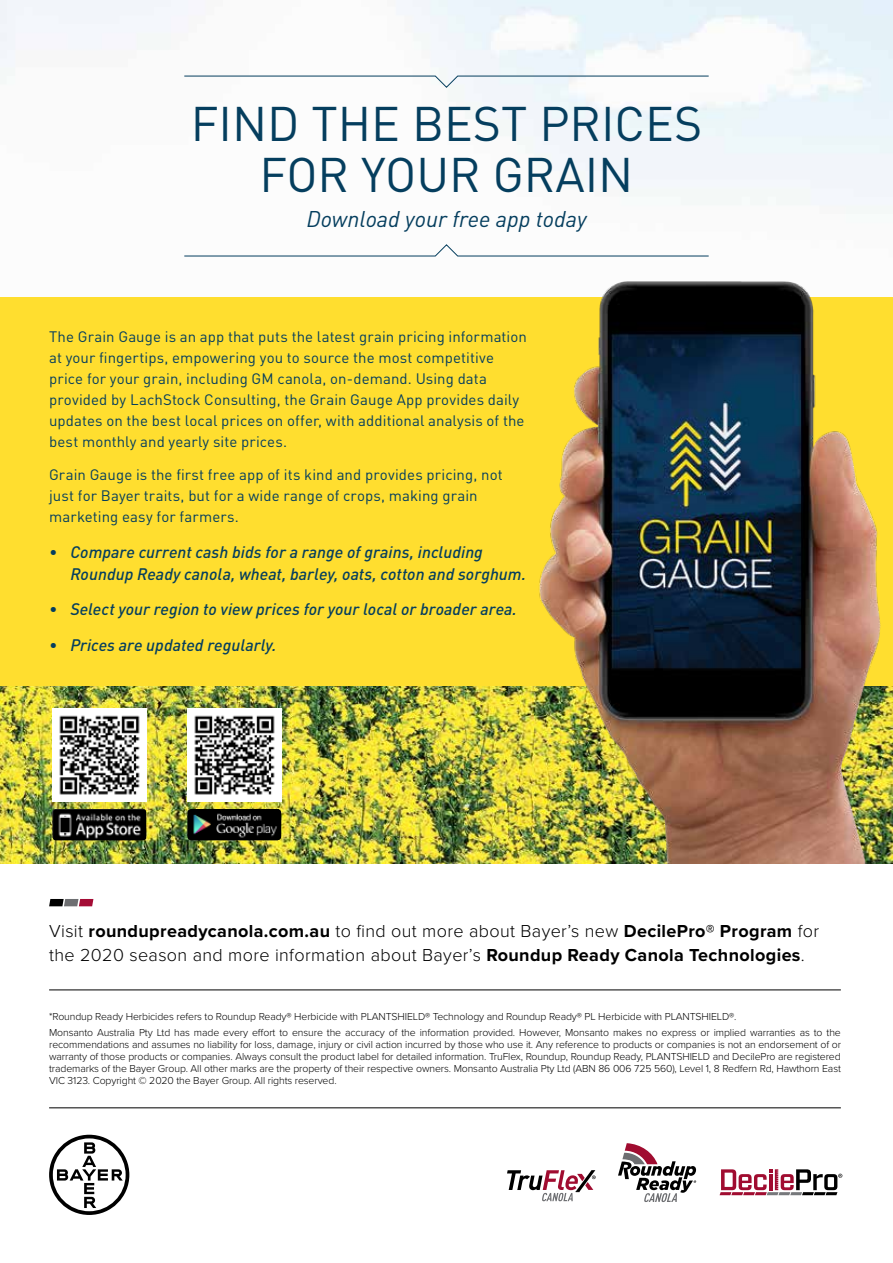
<style>
.page{position:relative;width:893px;height:1263px;background:#fff}
.page>*{position:absolute;margin:0;border:0;box-sizing:border-box;transform-origin:0 0}
.t1{font:48px/51px "DIN";color:#053e5e;text-align:center}
.t2{font:italic 22.5px "DIN";color:#053e5e}
.t3{font:300 18px/24px "Proxima Nova";letter-spacing:.02em;color:#000}
.t4{font:italic 500 16.5px/22.5px "DIN";letter-spacing:.005em;color:#053e5e}
.t5{font:15px/21px "DIN";letter-spacing:.005em;color:#053e5e}
.t6{font:300 10.5px/12px "Proxima Nova";letter-spacing:-.01em;color:#000}
.s1{font-weight:700}
</style>
<div class="page">
<svg style="left:49px;top:1135px;width:80px;height:80px"></svg>
<svg style="left:49px;top:899px;width:45px;height:7px"></svg>
<hr style="left:49px;top:990px;width:792px;height:1px;background:#000">
<hr style="left:49px;top:1107px;width:792px;height:1px;background:#000">
<img style="left:0;top:0;width:893px;height:863px">
<img style="left:188px;top:809px;width:93px;height:31px">
<img style="left:53px;top:809px;width:93px;height:31px">
<svg style="left:720px;top:1169px;width:122px;height:26px"></svg>
<svg style="left:618px;top:1143px;width:78px;height:59px"></svg>
<svg style="left:507px;top:1170px;width:89px;height:31px"></svg>
<svg style="left:184px;top:75px;width:525px;height:13px"></svg>
<svg style="left:184px;top:244px;width:525px;height:13px"></svg>
<div style="left:0;top:297px;width:893px;height:388px;background:#ffde2f"></div>
<img style="left:516px;top:255px;width:377px;height:608px">
<img style="left:53px;top:708px;width:93px;height:94px">
<img style="left:188px;top:708px;width:93px;height:94px">
<h1 class="t1" style="left:191px;top:98px;width:513px">FIND THE BEST PRICES<br>FOR YOUR GRAIN</h1>
<h2 class="t2" style="left:306px;top:205px;width:282px">Download your free app today</h2>
<p class="t5" style="left:49px;top:325px;width:479px">The Grain Gauge is an app that puts the latest grain pricing information at your fingertips, empowering you to source the most competitive price for your grain, including GM canola, on-demand. Using data provided by LachStock Consulting, the Grain Gauge App provides daily updates on the best local prices on offer, with additional analysis of the best monthly and yearly site prices.</p>
<h3 class="t5" style="left:49px;top:464px;width:455px">Grain Gauge is the first free app of its kind and provides pricing, not just for Bayer traits, but for a wide range of crops, making grain marketing easy for farmers.</h3>
<h3 class="t4" style="left:70px;top:540px;width:457px;text-indent:-21px">• Compare current cash bids for a range of grains, including<br>Roundup Ready canola, wheat, barley, oats, cotton and sorghum.</h3>
<h3 class="t4" style="left:49px;top:598px;width:469px">• Select your region to view prices for your local or broader area.</h3>
<h3 class="t4" style="left:49px;top:633px;width:229px">• Prices are updated regularly.</h3>
<h3 class="t3" style="left:49px;top:918px;width:771px">Visit <span class="s1">roundupreadycanola.com.au</span> to find out more about Bayer’s new <span class="s1">DecilePro® Program</span> for the 2020 season and more information about Bayer’s <span class="s1">Roundup Ready Canola Technologies</span>.</h3>
<p class="t6" style="left:49px;top:1008px;width:793px;line-height:16.2px">*Roundup Ready Herbicides refers to Roundup Ready® Herbicide with PLANTSHIELD® Technology and Roundup Ready® PL Herbicide with PLANTSHIELD®.<br>Monsanto Australia Pty Ltd has made every effort to ensure the accuracy of the information provided. However, Monsanto makes no express or implied warranties as to the</p>
<p class="t6" style="left:49px;top:1038px;width:793px;text-align:justify">recommendations and assumes no liability for loss, damage, injury or civil action incurred by those who use it. Any reference to products or companies is not an endorsement of or warranty of those products or companies. Always consult the product label for detailed information. TruFlex, Roundup, Roundup Ready, PLANTSHIELD and DecilePro are registered trademarks of the Bayer Group. All other marks are the property of their respective owners. Monsanto Australia Pty Ltd (ABN 86 006 725 560), Level 1, 8 Redfern Rd, Hawthorn East VIC 3123. Copyright © 2020 the Bayer Group. All rights reserved.</p>
</div>
